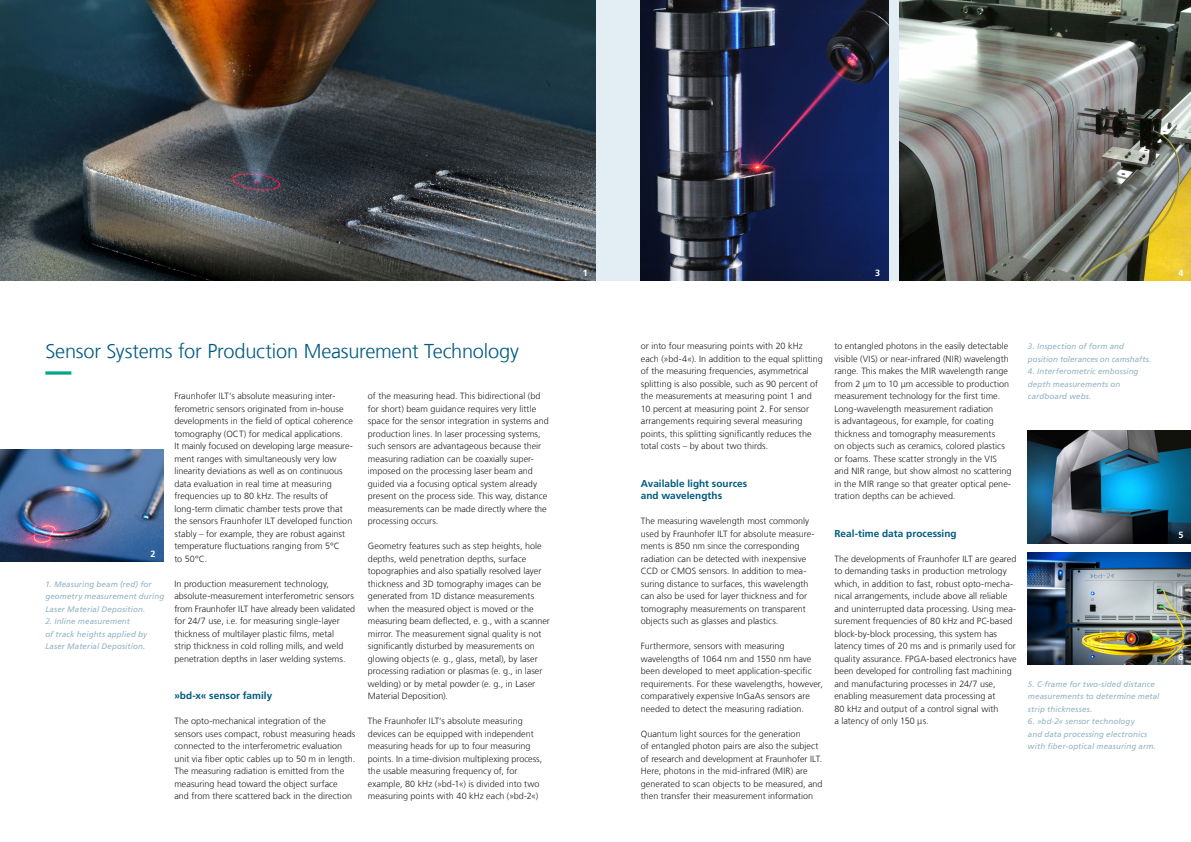
<style>
.page{position:relative;width:1191px;height:842px;background:#fff}
.page>*{position:absolute;margin:0;border:0;box-sizing:border-box;transform-origin:0 0}
.t1{font:300 20px "Frutiger LT Com";letter-spacing:-.015em;color:#005b7f}
.t2{font:700 10px/12.5px "Frutiger LT Com";letter-spacing:.005em;color:#005b7f}
.t3{font:300 9px/12.5px "Frutiger LT Com";letter-spacing:.005em;color:#231f20}
.t4{font:700 9px "Frutiger LT Com";color:#fff}
.t5{font:italic 8px/12.5px "Frutiger LT Com";letter-spacing:.015em;color:#93b3c3}
</style>
<div class="page">
<img style="left:1028px;top:552px;width:163px;height:113px">
<div style="left:595px;top:0;width:596px;height:281px;background:#e2eef4"></div>
<img style="left:641px;top:0;width:247px;height:281px">
<img style="left:899px;top:0;width:292px;height:281px">
<img style="left:0;top:0;width:595px;height:281px">
<img style="left:0;top:449px;width:163px;height:113px">
<svg style="left:45px;top:371px;width:27px;height:4px"></svg>
<img style="left:1028px;top:430px;width:163px;height:113px">
<p class="t4" style="left:583px;top:267px;width:7px">1</p>
<p class="t4" style="left:875px;top:267px;width:7px">3</p>
<p class="t4" style="left:1178px;top:267px;width:7px">4</p>
<p class="t3" style="left:641px;top:340px;width:184px">or into four measuring points with 20 kHz each (»bd-4«). In addition to the equal splitting of the measuring frequencies, asymmetrical splitting is also possible, such as 90 percent of the measurements at measuring point 1 and 10 percent at measuring point 2. For sensor arrangements requiring several measuring points, this splitting significantly reduces the total costs – by about two thirds.</p>
<p class="t2" style="left:641px;top:477px;width:108px">Available light sources and wavelengths</p>
<p class="t3" style="left:641px;top:515px;width:175px">The measuring wavelength most commonly used by Fraunhofer ILT for absolute measure&shy;ments is 850 nm since the corresponding radiation can be detected with inexpensive CCD or CMOS sensors. In addition to mea&shy;suring distance to surfaces, this wavelength can also be used for layer thickness and for tomography measurements on transparent objects such as glasses and plastics.</p>
<p class="t3" style="left:641px;top:640px;width:183px">Furthermore, sensors with measuring wavelengths of 1064 nm and 1550 nm have been developed to meet application-specific requirements. For these wavelengths, however, comparatively expensive InGaAs sensors are needed to detect the measuring radiation.</p>
<p class="t3" style="left:641px;top:727px;width:183px">Quantum light sources for the generation<br>of entangled photon pairs are also the subject of research and development at Fraunhofer ILT.<br>Here, photons in the mid-infrared (MIR) are generated to scan objects to be measured, and then transfer their measurement information</p>
<p class="t3" style="left:834px;top:340px;width:179px">to entangled photons in the easily detectable visible (VIS) or near-infrared (NIR) wavelength range. This makes the MIR wavelength range from 2 μm to 10 μm accessible to production measurement technology for the first time.<br>Long-wavelength measurement radiation<br>is advantageous, for example, for coating thickness and tomography measurements<br>on objects such as ceramics, colored plastics or foams. These scatter strongly in the VIS and NIR range, but show almost no scattering in the MIR range so that greater optical pene&shy;tration depths can be achieved.</p>
<p class="t2" style="left:834px;top:527px;width:124px">Real-time data processing</p>
<p class="t3" style="left:834px;top:552px;width:184px">The developments of Fraunhofer ILT are geared to demanding tasks in production metrology which, in addition to fast, robust opto-mecha&shy;nical arrangements, include above all reliable and uninterrupted data processing. Using mea&shy;surement frequencies of 80 kHz and PC-based block-by-block processing, this system has latency times of 20 ms and is primarily used for quality assurance. FPGA-based electronics have been developed for controlling fast machining and manufacturing processes in 24/7 use, enabling measurement data processing at<br>80 kHz and output of a control signal with<br>a latency of only 150 μs.</p>
<h1 class="t1" style="left:45px;top:339px;width:475px">Sensor Systems for Production Measurement Technology</h1>
<p class="t5" style="left:1028px;top:340px;width:125px">3. Inspection of form and position tolerances on camshafts.</p>
<p class="t5" style="left:1028px;top:365px;width:112px">4. Interferometric embossing depth measurements on cardboard webs.</p>
<p class="t3" style="left:174px;top:390px;width:180px">Fraunhofer ILT‘s absolute measuring inter&shy;ferometric sensors originated from in-house developments in the field of optical coherence tomography (OCT) for medical applications.<br>It mainly focused on developing large measure&shy;ment ranges with simultaneously very low linearity deviations as well as on continuous data evaluation in real time at measuring frequencies up to 80 kHz. The results of long-term climatic chamber tests prove that the sensors Fraunhofer ILT developed function stably – for example, they are robust against temperature fluctuations ranging from 5°C<br>to 50°C.</p>
<p class="t3" style="left:174px;top:577px;width:182px">In production measurement technology, absolute-measurement interferometric sensors from Fraunhofer ILT have already been validated for 24/7 use, i.e. for measuring single-layer thickness of multilayer plastic films, metal<br>strip thickness in cold rolling mills, and weld penetration depths in laser welding systems.</p>
<p class="t2" style="left:174px;top:690px;width:99px">»bd-x« sensor family</p>
<p class="t3" style="left:174px;top:715px;width:182px">The opto-mechanical integration of the sensors uses compact, robust measuring heads connected to the interferometric evaluation unit via fiber optic cables up to 50 m in length.<br>The measuring radiation is emitted from the measuring head toward the object surface<br>and from there scattered back in the direction</p>
<p class="t3" style="left:368px;top:390px;width:182px">of the measuring head. This bidirectional (bd for short) beam guidance requires very little space for the sensor integration in systems and production lines. In laser processing systems, such sensors are advantageous because their measuring radiation can be coaxially super&shy;imposed on the processing laser beam and guided via a focusing optical system already present on the process side. This way, distance measurements can be made directly where the processing occurs.</p>
<p class="t3" style="left:368px;top:540px;width:183px">Geometry features such as step heights, hole depths, weld penetration depths, surface topographies and also spatially resolved layer thickness and 3D tomography images can be generated from 1D distance measurements when the measured object is moved or the measuring beam deflected, e. g., with a scanner mirror. The measurement signal quality is not significantly disturbed by measurements on glowing objects (e. g., glass, metal), by laser processing radiation or plasmas (e. g., in laser welding) or by metal powder (e. g., in Laser Material Deposition).</p>
<p class="t3" style="left:368px;top:715px;width:176px">The Fraunhofer ILT‘s absolute measuring devices can be equipped with independent measuring heads for up to four measuring points. In a time-division multiplexing process, the usable measuring frequency of, for example, 80 kHz (»bd-1«) is divided into two measuring points with 40 kHz each (»bd-2«)</p>
<p class="t4" style="left:150px;top:548px;width:7px">2</p>
<p class="t5" style="left:45px;top:578px;width:120px">1. Measuring beam (red) for geometry measurement during<br>Laser Material Deposition.</p>
<p class="t5" style="left:45px;top:615px;width:103px">2. Inline measurement<br>of track heights applied by<br>Laser Material Deposition.</p>
<p class="t5" style="left:1028px;top:678px;width:133px">5. C-frame for two-sided distance measurements to determine metal strip thicknesses.</p>
<p class="t5" style="left:1028px;top:715px;width:129px">6. »bd-2« sensor technology<br>and data processing electronics with fiber-optical measuring arm.</p>
<p class="t4" style="left:1178px;top:530px;width:7px">5</p>
<p class="t4" style="left:1178px;top:652px;width:7px">6</p>
</div>
